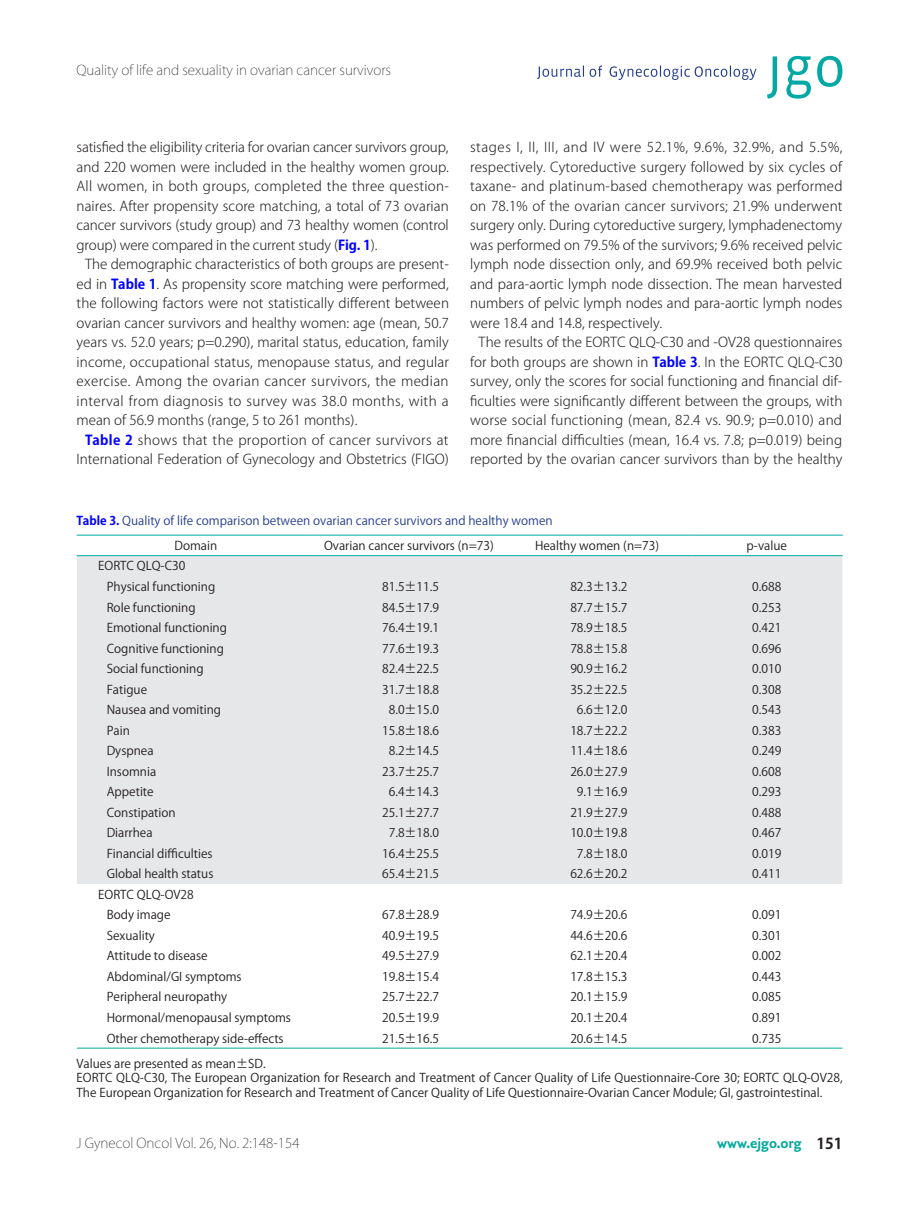
<style>
.page{position:relative;width:919px;height:1217px;background:#fff}
.page>*{position:absolute;margin:0;border:0;box-sizing:border-box;transform-origin:0 0}
.t1{font:700 15px "Nexus Sans";color:#00a99d}
.t2{font:300 13.5px/19.5px "Koz Go Pro";color:#231f20;text-align:justify}
.t3{font:200 13.5px "Koz Go Pro";color:#231f20}
.t4{font:12px/20.5px "Koz Go Pro";color:#231f20}
.t5{font:12px/25.2px "Koz Go Pro";color:#253f8e}
.s1{font-weight:700;color:#00f}
.s2{color:#231f20}
.s3{font-family:"Koz Go Pro";color:#231f20}
</style>
<div class="page">
<svg style="left:767px;top:56px;width:75px;height:43px"></svg>
<svg style="left:537px;top:65px;width:219px;height:15px"></svg>
<div style="left:77px;top:556px;width:765px;height:327px;background:#e6e7e9"></div>
<hr style="left:77px;top:534px;width:238px;height:1px;background:#00a99d">
<hr style="left:315px;top:534px;width:188px;height:1px;background:#00a99d">
<hr style="left:503px;top:534px;width:188px;height:1px;background:#00a99d">
<hr style="left:691px;top:534px;width:151px;height:1px;background:#00a99d">
<hr style="left:77px;top:555px;width:238px;height:1px;background:#00a99d">
<hr style="left:315px;top:555px;width:188px;height:1px;background:#00a99d">
<hr style="left:503px;top:555px;width:188px;height:1px;background:#00a99d">
<hr style="left:691px;top:555px;width:151px;height:1px;background:#00a99d">
<hr style="left:77px;top:1047px;width:238px;height:1px;background:#00a99d">
<hr style="left:315px;top:1047px;width:188px;height:1px;background:#00a99d">
<hr style="left:503px;top:1047px;width:188px;height:1px;background:#00a99d">
<hr style="left:691px;top:1047px;width:151px;height:1px;background:#00a99d">
<p class="t3" style="left:77px;top:61px;width:316px">Quality of life and sexuality in ovarian cancer survivors</p>
<p class="t2" style="left:77px;top:138px;width:374px">satisfied the eligibility criteria for ovarian cancer survivors group, and 220 women were included in the healthy women group.<br>All women, in both groups, completed the three question&shy;naires. After propensity score matching, a total of 73 ovarian cancer survivors (study group) and 73 healthy women (control group) were compared in the current study (<span class="s1">Fig. 1</span>).</p>
<p class="t2" style="left:77px;top:255px;width:374px;text-indent:9px">The demographic characteristics of both groups are present&shy;ed in <span class="s1">Table 1</span>. As propensity score matching were performed, the following factors were not statistically different between ovarian cancer survivors and healthy women: age (mean, 50.7 years vs. 52.0 years; p=0.290), marital status, education, family income, occupational status, menopause status, and regular exercise. Among the ovarian cancer survivors, the median interval from diagnosis to survey was 38.0 months, with a mean of 56.9 months (range, 5 to 261 months).</p>
<p class="t2" style="left:77px;top:430px;width:374px;text-align:right"><span class="s1">Table 2</span> shows that the proportion of cancer survivors at<br>International Federation of Gynecology and Obstetrics (FIGO)</p>
<p class="t2" style="left:470px;top:138px;width:374px">stages I, II, III, and IV were 52.1%, 9.6%, 32.9%, and 5.5%, respectively. Cytoreductive surgery followed by six cycles of taxane- and platinum-based chemotherapy was performed on 78.1% of the ovarian cancer survivors; 21.9% underwent surgery only. During cytoreductive surgery, lymphadenectomy was performed on 79.5% of the survivors; 9.6% received pelvic lymph node dissection only, and 69.9% received both pelvic and para-aortic lymph node dissection. The mean harvested numbers of pelvic lymph nodes and para-aortic lymph nodes were 18.4 and 14.8, respectively.</p>
<p class="t2" style="left:470px;top:332px;width:374px;text-indent:9px">The results of the EORTC QLQ-C30 and -OV28 questionnaires for both groups are shown in <span class="s1">Table 3</span>. In the EORTC QLQ-C30 survey, only the scores for social functioning and financial dif&shy;ficulties were significantly different between the groups, with worse social functioning (mean, 82.4 vs. 90.9; p=0.010) and more financial difficulties (mean, 16.4 vs. 7.8; p=0.019) being reported by the ovarian cancer survivors than by the healthy</p>
<p class="t5" style="left:174px;top:508px;width:380px;text-indent:-98px"><span class="s1">Table 3.</span> Quality of life comparison between ovarian cancer survivors and healthy women<br><span class="s2">Domain</span></p>
<p class="t4" style="left:324px;top:535px;width:171px">Ovarian cancer survivors (n=73)</p>
<p class="t4" style="left:535px;top:535px;width:126px">Healthy women (n=73)</p>
<p class="t4" style="left:746px;top:535px;width:42px">p-value</p>
<p class="t4" style="left:107px;top:556px;width:110px;text-indent:-9px">EORTC QLQ-C30<br>Physical functioning</p>
<p class="t4" style="left:382px;top:576px;width:58px">81.5±11.5</p>
<p class="t4" style="left:570px;top:576px;width:58px">82.3±13.2</p>
<p class="t4" style="left:752px;top:576px;width:31px">0.688</p>
<p class="t4" style="left:107px;top:597px;width:90px">Role functioning</p>
<p class="t4" style="left:382px;top:597px;width:58px">84.5±17.9</p>
<p class="t4" style="left:570px;top:597px;width:58px">87.7±15.7</p>
<p class="t4" style="left:752px;top:597px;width:31px">0.253</p>
<p class="t4" style="left:107px;top:617px;width:122px">Emotional functioning</p>
<p class="t4" style="left:382px;top:617px;width:58px">76.4±19.1</p>
<p class="t4" style="left:570px;top:617px;width:58px">78.9±18.5</p>
<p class="t4" style="left:752px;top:617px;width:31px">0.421</p>
<p class="t4" style="left:107px;top:638px;width:119px">Cognitive functioning</p>
<p class="t4" style="left:382px;top:638px;width:58px">77.6±19.3</p>
<p class="t4" style="left:570px;top:638px;width:58px">78.8±15.8</p>
<p class="t4" style="left:752px;top:638px;width:31px">0.696</p>
<p class="t4" style="left:107px;top:658px;width:98px">Social functioning</p>
<p class="t4" style="left:382px;top:658px;width:58px">82.4±22.5</p>
<p class="t4" style="left:570px;top:658px;width:58px">90.9±16.2</p>
<p class="t4" style="left:752px;top:658px;width:31px">0.010</p>
<p class="t4" style="left:107px;top:679px;width:42px">Fatigue</p>
<p class="t4" style="left:382px;top:679px;width:58px">31.7±18.8</p>
<p class="t4" style="left:570px;top:679px;width:58px">35.2±22.5</p>
<p class="t4" style="left:752px;top:679px;width:31px">0.308</p>
<p class="t4" style="left:107px;top:699px;width:116px">Nausea and vomiting</p>
<p class="t4" style="left:389px;top:699px;width:52px">8.0±15.0</p>
<p class="t4" style="left:577px;top:699px;width:52px">6.6±12.0</p>
<p class="t4" style="left:752px;top:699px;width:31px">0.543</p>
<p class="t4" style="left:107px;top:720px;width:25px">Pain</p>
<p class="t4" style="left:382px;top:720px;width:58px">15.8±18.6</p>
<p class="t4" style="left:570px;top:720px;width:58px">18.7±22.2</p>
<p class="t4" style="left:752px;top:720px;width:31px">0.383</p>
<p class="t4" style="left:107px;top:740px;width:48px">Dyspnea</p>
<p class="t4" style="left:389px;top:740px;width:52px">8.2±14.5</p>
<p class="t4" style="left:570px;top:740px;width:58px">11.4±18.6</p>
<p class="t4" style="left:752px;top:740px;width:31px">0.249</p>
<p class="t4" style="left:107px;top:761px;width:51px">Insomnia</p>
<p class="t4" style="left:382px;top:761px;width:58px">23.7±25.7</p>
<p class="t4" style="left:570px;top:761px;width:58px">26.0±27.9</p>
<p class="t4" style="left:752px;top:761px;width:31px">0.608</p>
<p class="t4" style="left:107px;top:781px;width:48px">Appetite</p>
<p class="t4" style="left:389px;top:781px;width:52px">6.4±14.3</p>
<p class="t4" style="left:577px;top:781px;width:52px">9.1±16.9</p>
<p class="t4" style="left:752px;top:781px;width:31px">0.293</p>
<p class="t4" style="left:107px;top:802px;width:70px">Constipation</p>
<p class="t4" style="left:382px;top:802px;width:58px">25.1±27.7</p>
<p class="t4" style="left:570px;top:802px;width:58px">21.9±27.9</p>
<p class="t4" style="left:752px;top:802px;width:31px">0.488</p>
<p class="t4" style="left:107px;top:822px;width:47px">Diarrhea</p>
<p class="t4" style="left:389px;top:822px;width:52px">7.8±18.0</p>
<p class="t4" style="left:570px;top:822px;width:58px">10.0±19.8</p>
<p class="t4" style="left:752px;top:822px;width:31px">0.467</p>
<p class="t4" style="left:107px;top:843px;width:107px">Financial difficulties</p>
<p class="t4" style="left:382px;top:843px;width:58px">16.4±25.5</p>
<p class="t4" style="left:577px;top:843px;width:52px">7.8±18.0</p>
<p class="t4" style="left:752px;top:843px;width:31px">0.019</p>
<p class="t4" style="left:107px;top:863px;width:108px">Global health status</p>
<p class="t4" style="left:382px;top:863px;width:58px">65.4±21.5</p>
<p class="t4" style="left:570px;top:863px;width:58px">62.6±20.2</p>
<p class="t4" style="left:752px;top:863px;width:31px">0.411</p>
<p class="t4" style="left:107px;top:884px;width:89px;text-indent:-9px">EORTC QLQ-OV28<br>Body image</p>
<p class="t4" style="left:382px;top:904px;width:58px">67.8±28.9</p>
<p class="t4" style="left:570px;top:904px;width:58px">74.9±20.6</p>
<p class="t4" style="left:752px;top:904px;width:31px">0.091</p>
<p class="t4" style="left:107px;top:925px;width:50px">Sexuality</p>
<p class="t4" style="left:382px;top:925px;width:58px">40.9±19.5</p>
<p class="t4" style="left:570px;top:925px;width:58px">44.6±20.6</p>
<p class="t4" style="left:752px;top:925px;width:31px">0.301</p>
<p class="t4" style="left:107px;top:945px;width:102px">Attitude to disease</p>
<p class="t4" style="left:382px;top:945px;width:58px">49.5±27.9</p>
<p class="t4" style="left:570px;top:945px;width:58px">62.1±20.4</p>
<p class="t4" style="left:752px;top:945px;width:31px">0.002</p>
<p class="t4" style="left:107px;top:966px;width:136px">Abdominal/GI symptoms</p>
<p class="t4" style="left:382px;top:966px;width:58px">19.8±15.4</p>
<p class="t4" style="left:570px;top:966px;width:58px">17.8±15.3</p>
<p class="t4" style="left:752px;top:966px;width:31px">0.443</p>
<p class="t4" style="left:107px;top:986px;width:122px">Peripheral neuropathy</p>
<p class="t4" style="left:382px;top:986px;width:58px">25.7±22.7</p>
<p class="t4" style="left:570px;top:986px;width:58px">20.1±15.9</p>
<p class="t4" style="left:752px;top:986px;width:31px">0.085</p>
<p class="t4" style="left:107px;top:1007px;width:186px">Hormonal/menopausal symptoms</p>
<p class="t4" style="left:382px;top:1007px;width:58px">20.5±19.9</p>
<p class="t4" style="left:570px;top:1007px;width:58px">20.1±20.4</p>
<p class="t4" style="left:752px;top:1007px;width:31px">0.891</p>
<p class="t4" style="left:107px;top:1027px;width:178px">Other chemotherapy side-effects</p>
<p class="t4" style="left:382px;top:1027px;width:58px">21.5±16.5</p>
<p class="t4" style="left:570px;top:1027px;width:58px">20.6±14.5</p>
<p class="t4" style="left:752px;top:1027px;width:31px">0.735</p>
<p class="t4" style="left:77px;top:1056px;width:767px;line-height:14.4px">Values are presented as mean±SD.<br>EORTC QLQ-C30, The European Organization for Research and Treatment of Cancer Quality of Life Questionnaire-Core 30; EORTC QLQ-OV28,<br>The European Organization for Research and Treatment of Cancer Quality of Life Questionnaire-Ovarian Cancer Module; GI, gastrointestinal.</p>
<p class="t3" style="left:77px;top:1133px;width:224px">J Gynecol Oncol Vol. 26, No. 2:148-154</p>
<p class="t1" style="left:717px;top:1133px;width:127px">www.ejgo.org <span class="s3">151</span></p>
</div>
